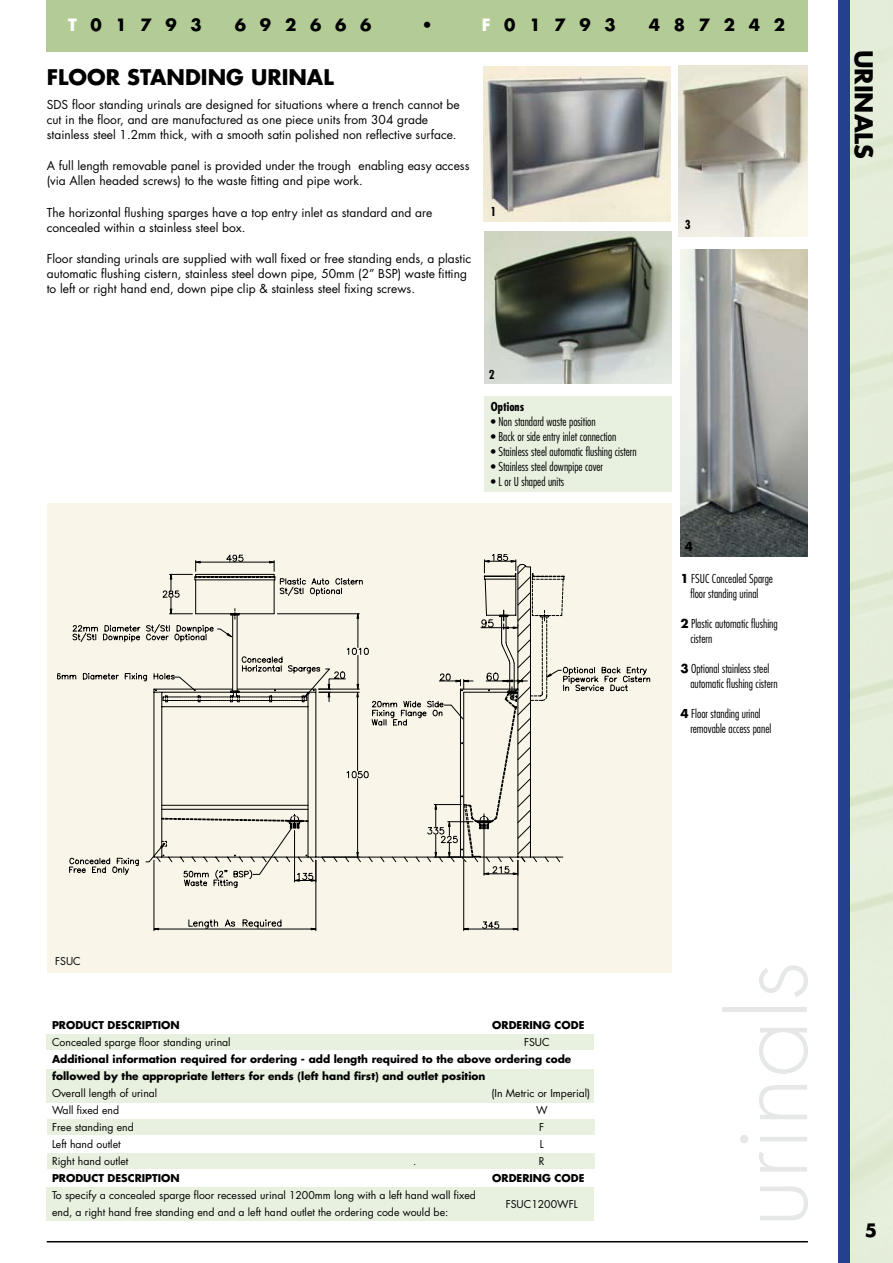
<style>
.page{position:relative;width:893px;height:1263px;background:#fff}
.page>*{position:absolute;margin:0;border:0;box-sizing:border-box;transform-origin:0 0}
.t1{font:300 102px "Futura";color:#e6e7e8}
.t2{font:700 24px "Futura";color:#000}
.t3{font:700 21px "Futura";color:#000}
.t4{font:700 18px "Futura";color:#000}
.t5{font:700 16.5px "Futura";letter-spacing:.83em;color:#000}
.t6{font:300 condensed 16.5px "Futura";color:#000}
.t7{font:12px/15px "Futura";color:#000}
.t8{font:300 condensed 12px/15px "Futura";color:#000}
.t9{font:700 condensed 12px "Futura";color:#000}
.t10{font:700 12px "Futura";color:#000}
.t11{font:10.5px/17px "Futura";color:#000}
.t12{font:700 10.5px/17px "Futura";color:#000}
.s1{color:#fff}
.s2{font-weight:700;font-stretch:normal}
</style>
<div class="page">
<div style="left:838px;top:0;width:12px;height:1263px;background:#25408f"></div>
<div style="left:47px;top:0;width:761px;height:51px;background:#b3cc95"></div>
<hr style="left:47px;top:1241px;width:761px;height:1px;background:#000">
<div style="left:47px;top:1035px;width:547px;height:15px;background:#e8f0df"></div>
<div style="left:47px;top:1069px;width:547px;height:33px;background:#e8f0df"></div>
<div style="left:47px;top:1119px;width:547px;height:15px;background:#e8f0df"></div>
<div style="left:47px;top:1153px;width:547px;height:15px;background:#e8f0df"></div>
<div style="left:47px;top:1187px;width:547px;height:33px;background:#e8f0df"></div>
<img style="left:484px;top:67px;width:186px;height:154px">
<img style="left:679px;top:65px;width:129px;height:171px">
<img style="left:681px;top:249px;width:127px;height:307px">
<img style="left:484px;top:232px;width:187px;height:152px">
<div style="left:484px;top:396px;width:187px;height:96px;background:#e8f0df"></div>
<div style="left:47px;top:504px;width:624px;height:469px;background:#f9f5e9"></div>
<svg style="left:528px;top:573px;width:122px;height:285px"></svg>
<svg style="left:595px;top:684px;width:33px;height:7px"></svg>
<svg style="left:463px;top:670px;width:99px;height:261px"></svg>
<svg style="left:72px;top:554px;width:456px;height:376px"></svg>
<svg style="left:65px;top:673px;width:386px;height:258px"></svg>
<h3 class="t5" style="left:68px;top:13px;width:135px"><span class="s1">T</span>01793</h3>
<h3 class="t5" style="left:235px;top:13px;width:138px">692666</h3>
<h3 class="t6" style="left:424px;top:14px;width:8px">•</h3>
<h3 class="t5" style="left:482px;top:13px;width:136px"><span class="s1">F</span>01793</h3>
<h3 class="t5" style="left:649px;top:13px;width:138px">487242</h3>
<h3 class="t3" style="left:47px;top:62px;width:288px">FLOOR STANDING URINAL</h3>
<p class="t7" style="left:47px;top:97px;width:414px">SDS floor standing urinals are designed for situations where a trench cannot be cut in the floor, and are manufactured as one piece units from 304 grade stainless steel 1.2mm thick, with a smooth satin polished non reflective surface.</p>
<p class="t7" style="left:47px;top:158px;width:424px">A full length removable panel is provided under the trough enabling easy access (via Allen headed screws) to the waste fitting and pipe work.</p>
<p class="t7" style="left:47px;top:205px;width:387px">The horizontal flushing sparges have a top entry inlet as standard and are concealed within a stainless steel box.</p>
<p class="t7" style="left:47px;top:251px;width:426px">Floor standing urinals are supplied with wall fixed or free standing ends, a plastic automatic flushing cistern, stainless steel down pipe, 50mm (2” BSP) waste fitting to left or right hand end, down pipe clip &amp; stainless steel fixing screws.</p>
<p class="t9" style="left:490px;top:204px;width:7px">1</p>
<p class="t9" style="left:489px;top:367px;width:7px">2</p>
<p class="t9" style="left:491px;top:399px;width:35px">Options</p>
<p class="t8" style="left:491px;top:414px;width:106px">• Non standard waste position</p>
<p class="t8" style="left:491px;top:429px;width:127px">• Back or side entry inlet connection</p>
<p class="t8" style="left:491px;top:444px;width:147px">• Stainless steel automatic flushing cistern</p>
<p class="t8" style="left:491px;top:459px;width:114px">• Stainless steel downpipe cover</p>
<p class="t8" style="left:491px;top:474px;width:75px">• L or U shaped units</p>
<p class="t9" style="left:685px;top:217px;width:7px">3</p>
<p class="t10" style="left:685px;top:539px;width:10px">4</p>
<p class="t8" style="left:680px;top:570px;width:94px;text-align:center"><span class="s2">1</span> FSUC Concealed Sparge floor standing urinal</p>
<p class="t8" style="left:690px;top:615px;width:89px;text-indent:-10px"><span class="s2">2</span> Plastic automatic flushing cistern</p>
<p class="t8" style="left:690px;top:660px;width:89px;text-indent:-10px"><span class="s2">3</span> Optional stainless steel automatic flushing cistern</p>
<p class="t8" style="left:690px;top:705px;width:82px;text-indent:-10px"><span class="s2">4</span> Floor standing urinal removable access panel</p>
<h2 class="t2" style="left:880px;top:50px;width:111px;rotate:90deg">URINALS</h2>
<p class="t11" style="left:55px;top:952px;width:27px">FSUC</p>
<p class="t12" style="left:52px;top:1017px;width:129px">PRODUCT DESCRIPTION</p>
<p class="t12" style="left:492px;top:1017px;width:94px">ORDERING CODE</p>
<p class="t11" style="left:52px;top:1034px;width:180px">Concealed sparge floor standing urinal</p>
<p class="t11" style="left:524px;top:1034px;width:27px">FSUC</p>
<p class="t12" style="left:52px;top:1051px;width:521px">Additional information required for ordering - add length required to the above ordering code followed by the appropriate letters for ends (left hand first) and outlet position</p>
<p class="t11" style="left:52px;top:1085px;width:107px">Overall length of urinal</p>
<p class="t11" style="left:492px;top:1085px;width:100px">(In Metric or Imperial)</p>
<p class="t11" style="left:52px;top:1102px;width:83px">Wall fixed end<br>Free standing end<br>Left hand outlet<br>Right hand outlet</p>
<p class="t11" style="left:413px;top:1152px;width:5px">.</p>
<p class="t12" style="left:52px;top:1169px;width:129px">PRODUCT DESCRIPTION</p>
<p class="t12" style="left:492px;top:1169px;width:94px">ORDERING CODE</p>
<p class="t11" style="left:52px;top:1186px;width:425px">To specify a concealed sparge floor recessed urinal 1200mm long with a left hand wall fixed end, a right hand free standing end and a left hand outlet the ordering code would be:</p>
<p class="t11" style="left:536px;top:1102px;width:13px">W<br>F<br>L<br>R</p>
<p class="t11" style="left:506px;top:1196px;width:73px">FSUC1200WFL</p>
<h1 class="t1" style="left:704px;top:1227px;width:268px;rotate:-90deg">urinals</h1>
<h3 class="t4" style="left:865px;top:1218px;width:14px">5</h3>
</div>
